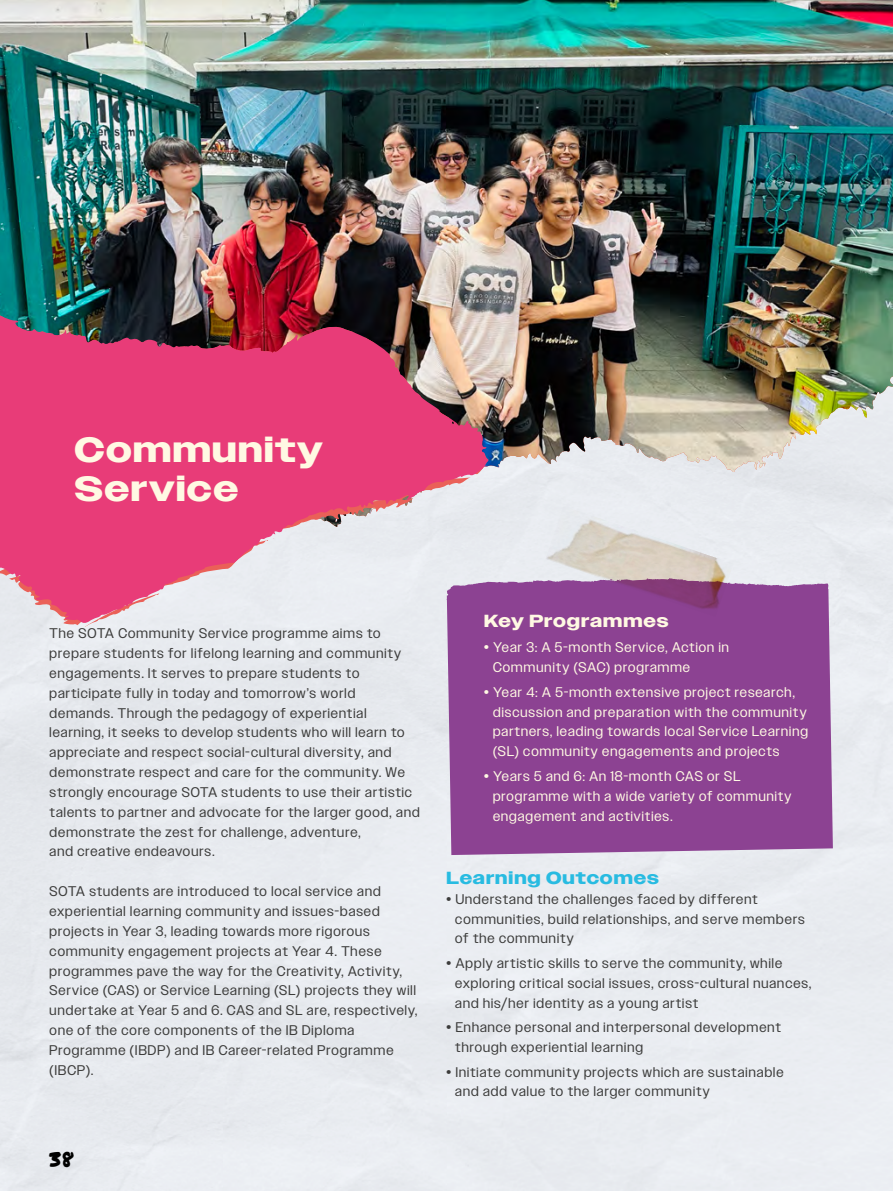
<style>
.page{position:relative;width:893px;height:1191px;background:#fff}
.page>*{position:absolute;margin:0;border:0;box-sizing:border-box;transform-origin:0 0}
.t1{font:700 35px/39.2px "Owners Wide";letter-spacing:.04em;color:#fff9e3}
.t2{font:21px "Permanent Marker";color:#000}
.t3{font:700 17.5px "Owners Wide";letter-spacing:.05em;color:#28bbe1}
.t4{font:700 17.5px "Owners Wide";letter-spacing:.045em;color:#fff9e3}
.t5{font:14px/19.8px "Owners";letter-spacing:.08em;color:#3c3c3b}
.t6{font:14px/19.8px "Owners";letter-spacing:.08em;color:#fff9e3}
</style>
<div class="page">
<img style="left:397px;top:0;width:496px;height:562px">
<img style="left:0;top:0;width:397px;height:435px">
<svg style="left:0;top:435px;width:488px;height:191px;background:#e77ea4"></svg>
<div style="left:446px;top:578px;width:387px;height:277px;background:#8c4292"></div>
<img style="left:546px;top:506px;width:187px;height:110px">
<h1 class="t1" style="left:74px;top:430px;width:250px">Community<br>Service</h1>
<p class="t5" style="left:50px;top:623px;width:371px">The SOTA Community Service programme aims to prepare students for lifelong learning and community engagements. It serves to prepare students to participate fully in today and tomorrow’s world demands. Through the pedagogy of experiential learning, it seeks to develop students who will learn to appreciate and respect social-cultural diversity, and demonstrate respect and care for the community. We strongly encourage SOTA students to use their artistic talents to partner and advocate for the larger good, and demonstrate the zest for challenge, adventure,<br>and creative endeavours.</p>
<p class="t5" style="left:50px;top:881px;width:369px">SOTA students are introduced to local service and experiential learning community and issues-based projects in Year 3, leading towards more rigorous community engagement projects at Year 4. These programmes pave the way for the Creativity, Activity, Service (CAS) or Service Learning (SL) projects they will undertake at Year 5 and 6. CAS and SL are, respectively, one of the core components of the IB Diploma Programme (IBDP) and IB Career-related Programme (IBCP).</p>
<h2 class="t2" style="left:50px;top:1143px;width:25px">38</h2>
<p class="t4" style="left:484px;top:611px;width:186px">Key Programmes</p>
<p class="t6" style="left:493px;top:637px;width:237px;text-indent:-9px">• Year 3: A 5-month Service, Action in<br>Community (SAC) programme</p>
<p class="t6" style="left:493px;top:682px;width:316px;text-indent:-9px">• Year 4: A 5-month extensive project research, discussion and preparation with the community partners, leading towards local Service Learning (SL) community engagements and projects</p>
<p class="t6" style="left:493px;top:766px;width:300px;text-indent:-9px">• Years 5 and 6: An 18-month CAS or SL programme with a wide variety of community engagement and activities.</p>
<p class="t3" style="left:446px;top:867px;width:214px">Learning Outcomes</p>
<p class="t5" style="left:455px;top:889px;width:351px;text-indent:-9px">• Understand the challenges faced by different communities, build relationships, and serve members of the community</p>
<p class="t5" style="left:455px;top:953px;width:358px;text-indent:-9px">• Apply artistic skills to serve the community, while exploring critical social issues, cross-cultural nuances, and his/her identity as a young artist</p>
<p class="t5" style="left:455px;top:1017px;width:327px;text-indent:-9px">• Enhance personal and interpersonal development through experiential learning</p>
<p class="t5" style="left:455px;top:1061px;width:330px;text-indent:-9px">• Initiate community projects which are sustainable and add value to the larger community</p>
</div>
